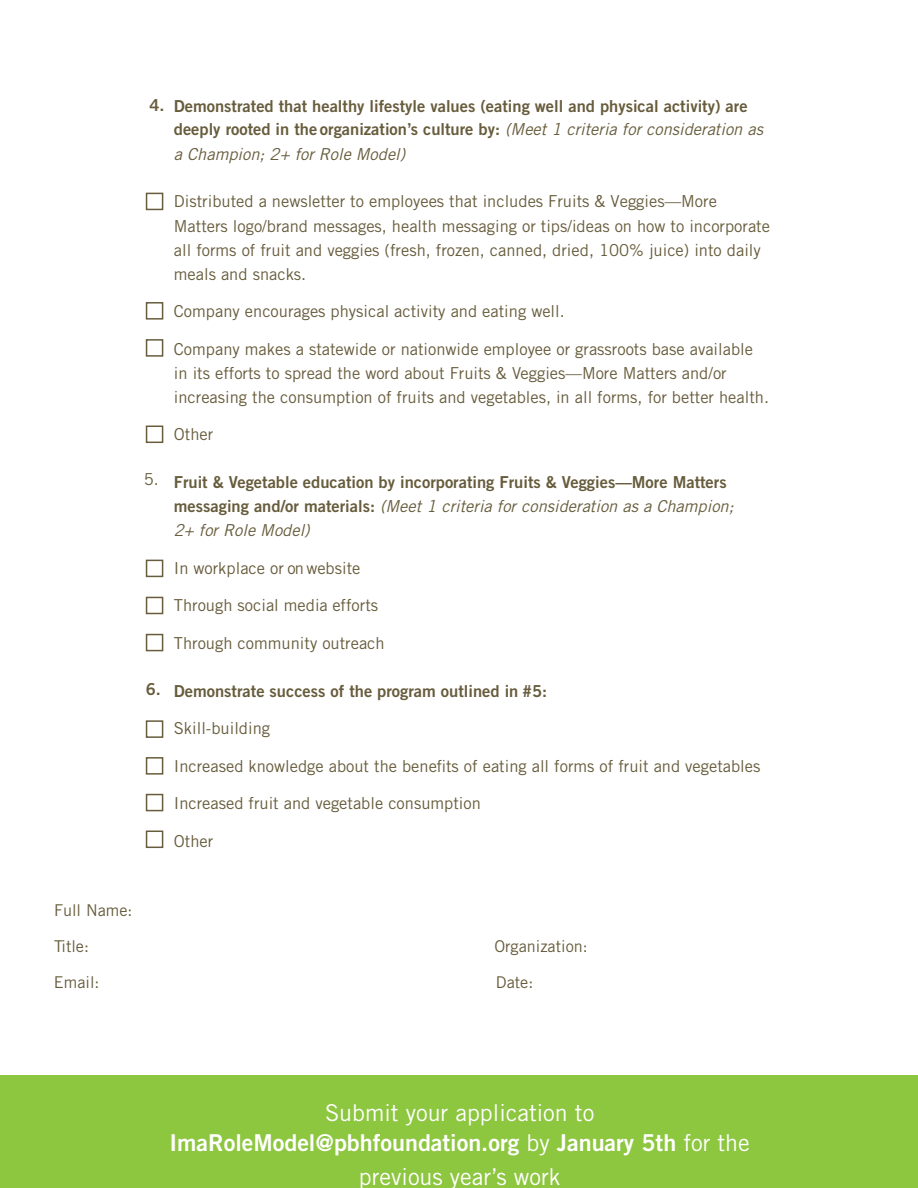
<style>
.page{position:relative;width:918px;height:1188px;background:#fff}
.page>*{position:absolute;margin:0;border:0;box-sizing:border-box;transform-origin:0 0}
.t1{font:23.25px "Trade Gothic LT Std Bd 2";color:#fff}
.t2{font:23.25px "Trade Gothic LT Std";color:#fff}
.t3{font:16.5px/24.3px "Trade Gothic LT Std";color:#675c3c}
.t4{font:16.5px/23.7px "Trade Gothic LT Std Bd 2";color:#675c3c}
.t5{font:italic 16.5px/24.3px "Trade Gothic LT Std";color:#675c3c}
.t6{font:16.5px "Trade Gothic LT Std";color:#675c3b}
.t7{font:16.2px "Trade Gothic LT Std";color:#675c3c}
.s1{font-family:"Trade Gothic LT Std";font-style:italic}
.s2{font-family:"Trade Gothic LT Std Bd 2";font-style:normal}
.s3{font-family:"Trade Gothic LT Std"}
</style>
<div class="page">
<div style="left:146px;top:193px;width:17px;height:17px;border:2px solid #675c3c"></div>
<div style="left:146px;top:302px;width:17px;height:18px;border:2px solid #675c3c"></div>
<div style="left:146px;top:339px;width:17px;height:18px;border:2px solid #675c3c"></div>
<div style="left:146px;top:426px;width:17px;height:17px;border:2px solid #675c3c"></div>
<div style="left:146px;top:560px;width:17px;height:17px;border:2px solid #675c3c"></div>
<div style="left:146px;top:597px;width:17px;height:17px;border:2px solid #675c3c"></div>
<div style="left:146px;top:634px;width:17px;height:17px;border:2px solid #675c3c"></div>
<div style="left:146px;top:720px;width:17px;height:18px;border:2px solid #675c3c"></div>
<div style="left:146px;top:757px;width:17px;height:18px;border:2px solid #675c3c"></div>
<div style="left:146px;top:794px;width:17px;height:17px;border:2px solid #675c3c"></div>
<div style="left:146px;top:831px;width:17px;height:17px;border:2px solid #675c3c"></div>
<div style="left:1px;top:1076px;width:917px;height:112px;background:#8dc63f"></div>
<p class="t4" style="left:149px;top:93px;width:17px">4.</p>
<p class="t6" style="left:144px;top:469px;width:17px">5.</p>
<p class="t4" style="left:146px;top:677px;width:17px">6.</p>
<p class="t4" style="left:174px;top:93px;width:591px">Demonstrated that healthy lifestyle values (eating well and physical activity) are deeply rooted in the organization’s culture by: <span class="s1">(Meet 1 criteria for consideration as</span></p>
<p class="t5" style="left:174px;top:142px;width:233px">a Champion; 2+ for Role Model)</p>
<p class="t3" style="left:174px;top:188px;width:598px">Distributed a newsletter to employees that includes Fruits &amp; Veggies—More Matters logo/brand messages, health messaging or tips/ideas on how to incorporate all forms of fruit and veggies (fresh, frozen, canned, dried, 100% juice) into daily meals and snacks.</p>
<p class="t3" style="left:174px;top:299px;width:392px">Company encourages physical activity and eating well.</p>
<p class="t3" style="left:174px;top:336px;width:597px">Company makes a statewide or nationwide employee or grassroots base available in its efforts to spread the word about Fruits &amp; Veggies—More Matters and/or increasing the consumption of fruits and vegetables, in all forms, for better health.</p>
<p class="t3" style="left:174px;top:422px;width:41px">Other</p>
<p class="t4" style="left:174px;top:470px;width:554px">Fruit &amp; Vegetable education by incorporating Fruits &amp; Veggies—More Matters</p>
<p class="t5" style="left:174px;top:494px;width:561px"><span class="s2">messaging and/or materials:</span> (Meet 1 criteria for consideration as a Champion;<br>2+ for Role Model)</p>
<p class="t3" style="left:174px;top:555px;width:188px">In workplace or on website</p>
<p class="t3" style="left:174px;top:593px;width:206px">Through social media efforts</p>
<p class="t3" style="left:174px;top:630px;width:212px">Through community outreach</p>
<p class="t4" style="left:174px;top:679px;width:375px">Demonstrate success of the program outlined in #5:</p>
<p class="t3" style="left:174px;top:716px;width:98px">Skill-building</p>
<p class="t3" style="left:174px;top:753px;width:588px">Increased knowledge about the benefits of eating all forms of fruit and vegetables</p>
<p class="t3" style="left:174px;top:791px;width:309px">Increased fruit and vegetable consumption</p>
<p class="t3" style="left:174px;top:828px;width:41px">Other</p>
<p class="t7" style="left:54px;top:900px;width:80px">Full Name:</p>
<p class="t7" style="left:54px;top:936px;width:37px">Title:</p>
<p class="t7" style="left:494px;top:936px;width:95px">Organization:</p>
<p class="t7" style="left:54px;top:972px;width:47px">Email:</p>
<p class="t7" style="left:496px;top:972px;width:39px">Date:</p>
<h1 class="t2" style="left:325px;top:1098px;width:271px">Submit your application to</h1>
<h1 class="t1" style="left:170px;top:1129px;width:582px">ImaRoleModel@pbhfoundation.org <span class="s3">by</span> January 5th <span class="s3">for the</span></h1>
<h1 class="t2" style="left:359px;top:1163px;width:203px">previous year’s work</h1>
</div>
